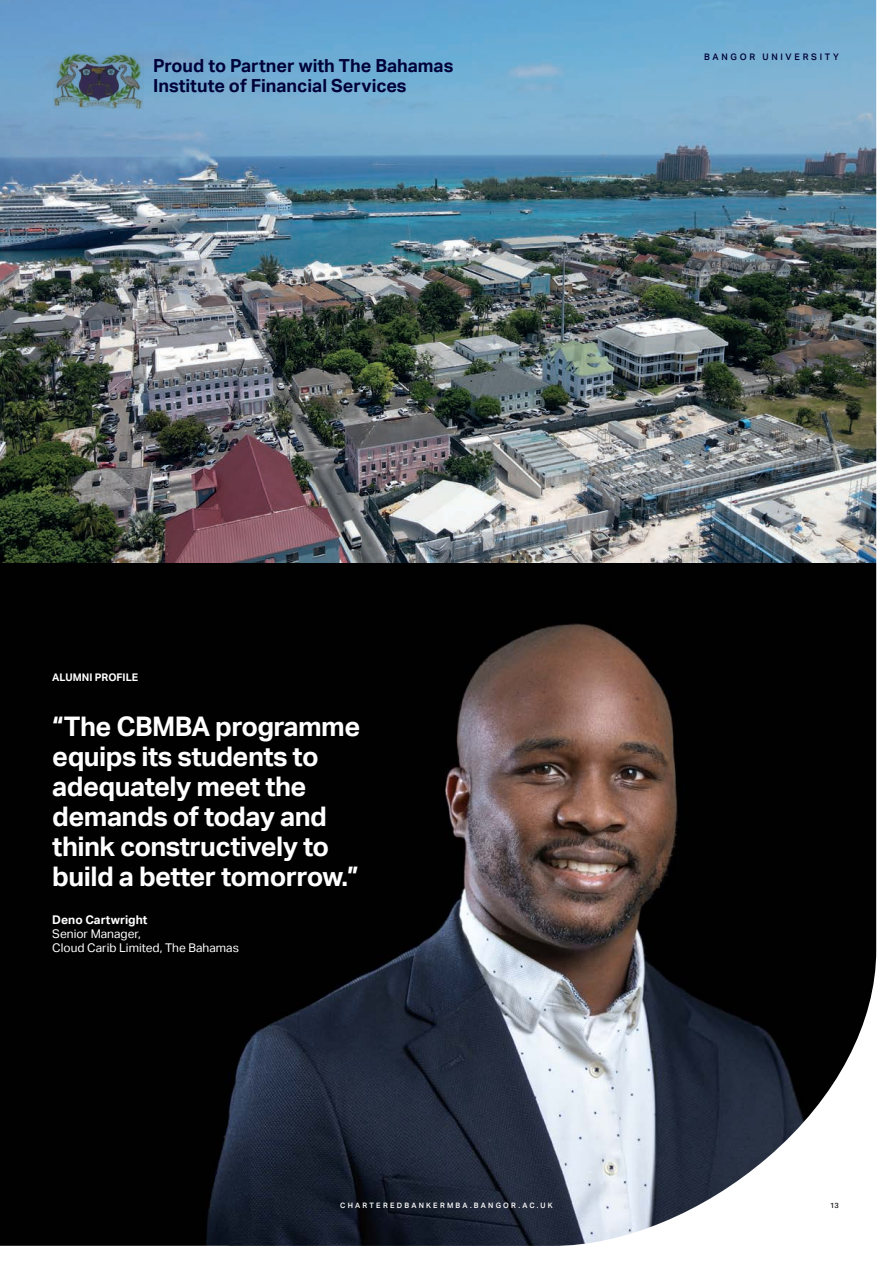
<style>
.page{position:relative;width:893px;height:1263px;background:#fff}
.page>*{position:absolute;margin:0;border:0;box-sizing:border-box;transform-origin:0 0}
.t1{font:700 27px/30px "Aktiv Grotesk";letter-spacing:-.02em;color:#fff}
.t2{font:700 18px "Aktiv Grotesk";color:#000139}
.t3{font:12px/14.4px "Aktiv Grotesk";color:#fff}
.t4{font:700 12px "Aktiv Grotesk";color:#fff}
.t5{font:700 10.5px "Aktiv Grotesk";color:#fff}
.t6{font:500 9px "Aktiv Grotesk";letter-spacing:.3em;color:#000139}
.t7{font:500 7.5px "Aktiv Grotesk";letter-spacing:.3em;color:#fff}
.t8{font:500 7.5px "Aktiv Grotesk";color:#231f20}
</style>
<div class="page">
<img style="left:0;top:0;width:877px;height:1246px">
<img style="left:53px;top:53px;width:91px;height:58px">
<p class="t2" style="left:153px;top:56px;width:302px">Proud to Partner with The Bahamas</p>
<p class="t2" style="left:153px;top:75px;width:255px">Institute of Financial Services</p>
<p class="t5" style="left:52px;top:671px;width:87px">ALUMNI PROFILE</p>
<p class="t1" style="left:52px;top:711px;width:309px">“The CBMBA programme equips its students to</p>
<p class="t1" style="left:52px;top:771px;width:256px">adequately meet the</p>
<p class="t1" style="left:52px;top:801px;width:308px">demands of today and think constructively to build a better tomorrow.”</p>
<p class="t4" style="left:52px;top:912px;width:97px">Deno Cartwright</p>
<p class="t3" style="left:52px;top:926px;width:188px">Senior Manager,<br>Cloud Carib Limited, The Bahamas</p>
<p class="t6" style="left:704px;top:52px;width:136px">BANGOR UNIVERSITY</p>
<p class="t7" style="left:340px;top:1201px;width:214px">CHARTEREDBANKERMBA.BANGOR.AC.UK</p>
<p class="t8" style="left:830px;top:1201px;width:10px">13</p>
</div>
